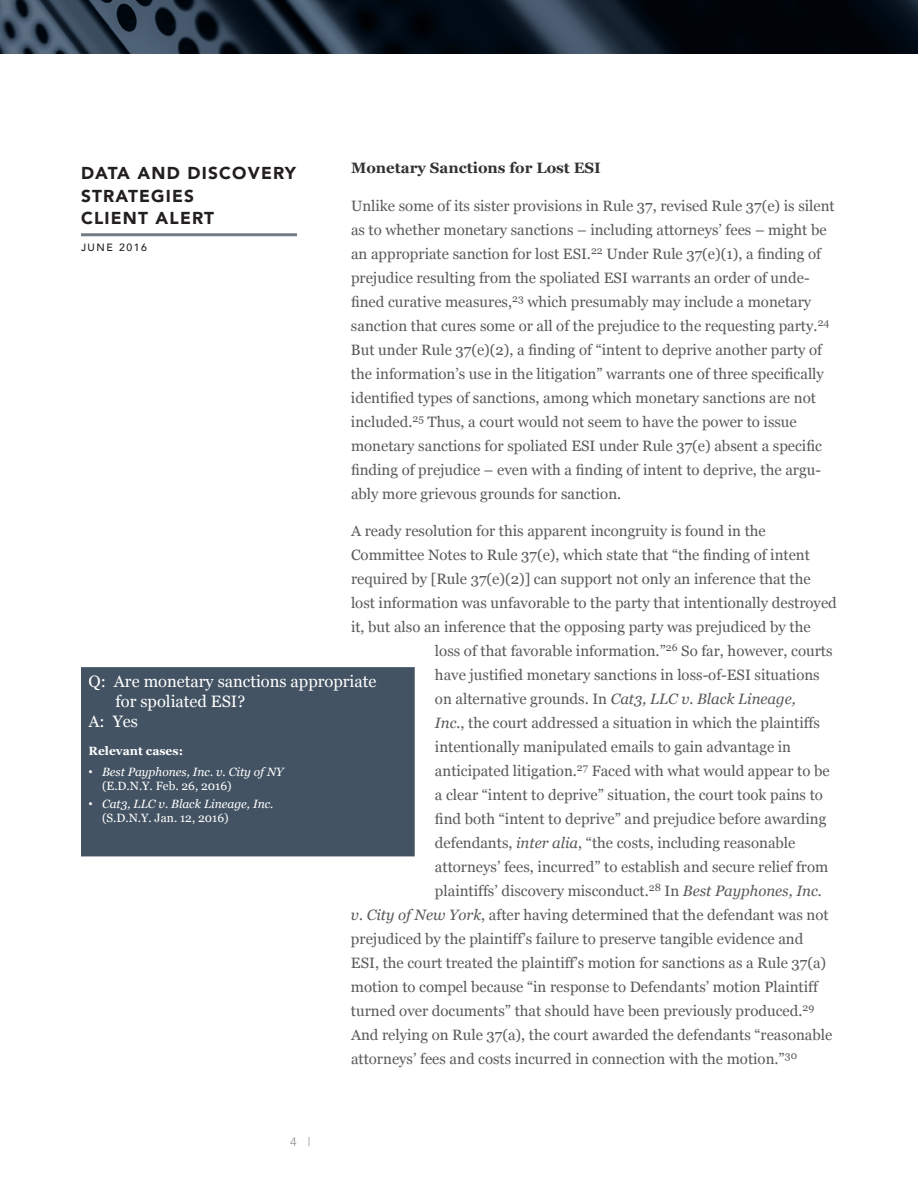
<style>
.page{position:relative;width:918px;height:1188px;background:#fff}
.page>*{position:absolute;margin:0;border:0;box-sizing:border-box;transform-origin:0 0}
.t1{font:900 17.25px/22.5px "Avenir";letter-spacing:.07em;color:#231f20}
.t2{font:16.5px "Georgia";color:#fff}
.t3{font:15px/24px "Georgia";color:#58595b}
.t4{font:700 15px "Georgia";color:#333132}
.t5{font:italic 12px/14.4px "Georgia";color:#fff}
.t6{font:700 12px "Georgia";color:#fff}
.t7{font:12px "Avenir";color:#939598}
.t8{font:500 10.5px "Avenir";letter-spacing:.15em;color:#231f20}
.s1{font-style:italic}
.s2{font-family:"Arial";font-style:normal}
.s3{font-style:normal}
</style>
<div class="page">
<svg style="left:0;top:0;width:918px;height:54px;background:#16212d"></svg>
<hr style="left:81px;top:233px;width:216px;height:3px;background:#737c85">
<div style="left:85px;top:671px;width:326px;height:182px;background:#435363"></div>
<div style="left:81px;top:667px;width:334px;height:189px;border:8px solid #435363"></div>
<p class="t4" style="left:351px;top:159px;width:251px">Monetary Sanctions for Lost ESI</p>
<p class="t3" style="left:351px;top:194px;width:485px">Unlike some of its sister provisions in Rule 37, revised Rule 37(e) is silent as to whether monetary sanctions – including attorneys’ fees – might be an appropriate sanction for lost ESI.<sup>22</sup> Under Rule 37(e)(1), a finding of prejudice resulting from the spoliated ESI warrants an order of unde&shy;fined curative measures,<sup>23</sup> which presumably may include a monetary sanction that cures some or all of the prejudice to the requesting party.<sup>24<br></sup>But under Rule 37(e)(2), a finding of “intent to deprive another party of the information’s use in the litigation” warrants one of three specifically identified types of sanctions, among which monetary sanctions are not included.<sup>25</sup> Thus, a court would not seem to have the power to issue monetary sanctions for spoliated ESI under Rule 37(e) absent a specific finding of prejudice – even with a finding of intent to deprive, the argu&shy;ably more grievous grounds for sanction.</p>
<p class="t3" style="left:351px;top:519px;width:416px">A ready resolution for this apparent incongruity is found in the</p>
<p class="t3" style="left:351px;top:543px;width:461px">Committee Notes to Rule 37(e), which state that “the finding of intent</p>
<p class="t3" style="left:351px;top:567px;width:461px">required by [Rule 37(e)(2)] can support not only an inference that the</p>
<p class="t3" style="left:351px;top:591px;width:487px">lost information was unfavorable to the party that intentionally destroyed</p>
<p class="t3" style="left:351px;top:615px;width:461px">it, but also an inference that the opposing party was prejudiced by the</p>
<p class="t3" style="left:435px;top:639px;width:399px">loss of that favorable information.”<sup>26</sup> So far, however, courts</p>
<p class="t3" style="left:435px;top:663px;width:386px">have justified monetary sanctions in loss-of-ESI situations</p>
<p class="t3" style="left:435px;top:687px;width:363px">on alternative grounds. In <span class="s1">Cat3, LLC v. Black Lineage,</span></p>
<p class="t3" style="left:435px;top:711px;width:387px"><span class="s1">Inc.</span>, the court addressed a situation in which the plaintiffs</p>
<p class="t3" style="left:435px;top:735px;width:358px">intentionally manipulated emails to gain advantage in</p>
<p class="t3" style="left:435px;top:759px;width:396px">anticipated litigation.<sup>27</sup> Faced with what would appear to be</p>
<p class="t3" style="left:435px;top:783px;width:390px">a clear “intent to deprive” situation, the court took pains to</p>
<p class="t3" style="left:435px;top:807px;width:393px">find both “intent to deprive” and prejudice before awarding</p>
<p class="t3" style="left:435px;top:831px;width:362px">defendants, <span class="s1">inter alia</span>, “the costs, including reasonable</p>
<p class="t3" style="left:435px;top:855px;width:395px">attorneys’ fees, incurred” to establish and secure relief from</p>
<p class="t3" style="left:435px;top:879px;width:389px">plaintiffs’ discovery misconduct.<sup>28</sup> In <span class="s1">Best Payphones, Inc.</span></p>
<p class="t3" style="left:351px;top:903px;width:479px"><span class="s1">v. City of New York</span>, after having determined that the defendant was not</p>
<p class="t3" style="left:351px;top:927px;width:454px">prejudiced by the plaintiff’s failure to preserve tangible evidence and</p>
<p class="t3" style="left:351px;top:951px;width:477px">ESI, the court treated the plaintiff’s motion for sanctions as a Rule 37(a)</p>
<p class="t3" style="left:351px;top:975px;width:468px">motion to compel because “in response to Defendants’ motion Plaintiff</p>
<p class="t3" style="left:351px;top:999px;width:465px">turned over documents” that should have been previously produced.<sup>29</sup></p>
<p class="t3" style="left:351px;top:1023px;width:483px">And relying on Rule 37(a), the court awarded the defendants “reasonable</p>
<p class="t3" style="left:351px;top:1047px;width:448px">attorneys’ fees and costs incurred in connection with the motion.”<sup>30</sup></p>
<p class="t1" style="left:81px;top:162px;width:217px">DATA AND DISCOVERY<br>STRATEGIES<br>CLIENT ALERT</p>
<p class="t8" style="left:81px;top:239px;width:68px">JUNE 2016</p>
<p class="t2" style="left:88px;top:671px;width:289px">Q: Are monetary sanctions appropriate</p>
<p class="t2" style="left:116px;top:691px;width:131px">for spoliated ESI?</p>
<p class="t2" style="left:89px;top:711px;width:51px">A: Yes</p>
<p class="t6" style="left:88px;top:743px;width:96px">Relevant cases:</p>
<p class="t5" style="left:102px;top:765px;width:183px;text-indent:-14px"><span class="s2">•</span> Best Payphones, Inc. v. City of NY <span class="s3">(E.D.N.Y. Feb. 26, 2016)</span></p>
<p class="t5" style="left:102px;top:797px;width:173px;text-indent:-14px"><span class="s2">•</span> Cat3, LLC v. Black Lineage, Inc. <span class="s3">(S.D.N.Y. Jan. 12, 2016)</span></p>
<p class="t7" style="left:290px;top:1135px;width:22px">4 |</p>
</div>
